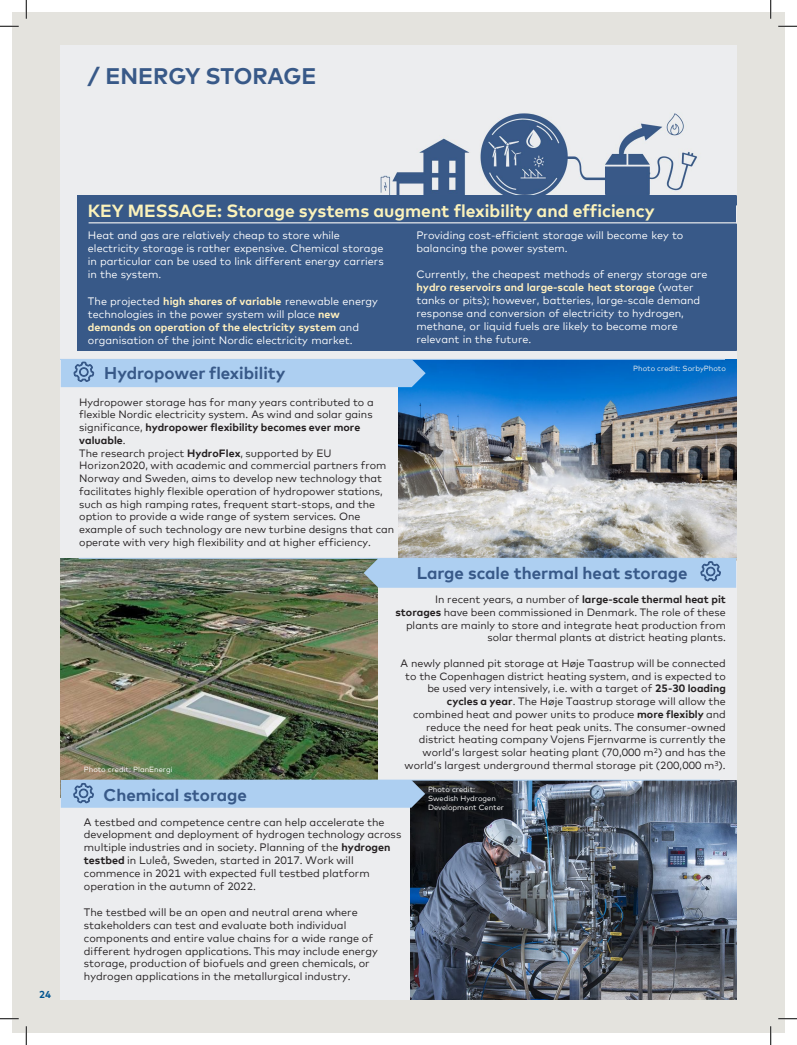
<style>
.page{position:relative;width:797px;height:1045px;background:#fff}
.page>*{position:absolute;margin:0;border:0;box-sizing:border-box;transform-origin:0 0}
.t1{font:700 22.5px "Mark Offc Pro";color:#385988}
.t2{font:700 17.5px "Mark Offc Pro";color:#fbf2ba}
.t3{font:700 17px "Mark Offc Pro";color:#385988}
.t4{font:10.75px/13px "Mark Offc Pro";color:#fff}
.t5{font:10.75px/12.9px "Mark Offc Pro";color:#231f20}
.t6{font:10.62px/12.8px "Mark Offc Pro";color:#231f20;text-align:right}
.Bold___Punkt_22_24{font:700 10px "Mark Offc Pro";color:#00548f}
.t7{font:7.5px/9px "Mark Offc Pro";color:#fff}
.t8{font:7.5px "Mark Offc Pro";color:#ededee}
.s1{font-weight:700;color:#fff0be}
.s2{font-weight:700}
</style>
<div class="page">
<div style="left:12px;top:12px;width:773px;height:1021px;background:#e4e3de"></div>
<div style="left:61px;top:46px;width:675px;height:953px;background:#ecedef"></div>
<img style="left:410px;top:780px;width:326px;height:219px">
<img style="left:398px;top:359px;width:338px;height:191px">
<img style="left:61px;top:559px;width:316px;height:212px">
<div style="left:78px;top:196px;width:658px;height:155px;background:#385988"></div>
<svg style="left:88px;top:223px;width:648px;height:1px"></svg>
<hr style="left:70px;top:780px;width:650px;height:1px;background:#adcff1">
<svg style="left:61px;top:771px;width:364px;height:36px;background:#9bb7c9"></svg>
<hr style="left:89px;top:222px;width:647px;height:1px;background:#ecedee">
<hr style="left:61px;top:359px;width:664px;height:1px;background:#adcff1">
<svg style="left:61px;top:350px;width:364px;height:37px;background:#b3cfec"></svg>
<hr style="left:79px;top:558px;width:657px;height:1px;background:#adcff1">
<svg style="left:363px;top:550px;width:373px;height:38px;background:#a8c3dd"></svg>
<svg style="left:0;top:25px;width:19px;height:2px"></svg>
<svg style="left:778px;top:25px;width:19px;height:2px"></svg>
<svg style="left:0;top:1018px;width:19px;height:1px"></svg>
<svg style="left:778px;top:1018px;width:19px;height:1px"></svg>
<svg style="left:25px;top:0;width:2px;height:19px"></svg>
<svg style="left:25px;top:1026px;width:2px;height:19px"></svg>
<svg style="left:770px;top:0;width:1px;height:19px"></svg>
<svg style="left:770px;top:1026px;width:1px;height:19px"></svg>
<p class="t1" style="left:88px;top:59px;width:230px">/ ENERGY STORAGE</p>
<p class="Bold___Punkt_22_24" style="left:39px;top:986px;width:14px">24</p>
<p class="t2" style="left:88px;top:197px;width:568px">KEY MESSAGE: Storage systems augment flexibility and efficiency</p>
<p class="t4" style="left:88px;top:228px;width:297px">Heat and gas are relatively cheap to store while electricity storage is rather expensive. Chemical storage in particular can be used to link different energy carriers in the system.</p>
<p class="t4" style="left:88px;top:293px;width:291px">The projected <span class="s1">high shares of variable</span> renewable energy technologies in the power system will place <span class="s1">new demands on operation of the electricity system</span> and organisation of the joint Nordic electricity market.</p>
<p class="t4" style="left:416px;top:228px;width:268px">Providing cost-efficient storage will become key to balancing the power system.</p>
<p class="t4" style="left:416px;top:267px;width:293px">Currently, the cheapest methods of energy storage are <span class="s1">hydro reservoirs and large-scale heat storage</span> (water tanks or pits); however, batteries, large-scale demand response and conversion of electricity to hydrogen, methane, or liquid fuels are likely to become more relevant in the future.</p>
<p class="t3" style="left:104px;top:360px;width:183px">Hydropower flexibility</p>
<p class="t6" style="left:79px;top:395px;width:316px;text-align:left">Hydropower storage has for many years contributed to a flexible Nordic electricity system. As wind and solar gains significance, <span class="s2">hydropower flexibility becomes ever more valuable</span>.<br>The research project <span class="s2">HydroFlex</span>, supported by EU Horizon2020, with academic and commercial partners from Norway and Sweden, aims to develop new technology that facilitates highly flexible operation of hydropower stations, such as high ramping rates, frequent start-stops, and the option to provide a wide range of system services. One example of such technology are new turbine designs that can operate with very high flexibility and at higher efficiency.</p>
<p class="t8" style="left:633px;top:363px;width:94px">Photo credit: SorbyPhoto</p>
<p class="t3" style="left:417px;top:560px;width:272px">Large scale thermal heat storage</p>
<p class="t7" style="left:84px;top:764px;width:90px">Photo credit: PlanEnergi</p>
<p class="t3" style="left:104px;top:782px;width:145px">Chemical storage</p>
<p class="t6" style="left:395px;top:592px;width:332px">In recent years, a number of <span class="s2">large-scale thermal heat pit storages</span> have been commissioned in Denmark. The role of these plants are mainly to store and integrate heat production from solar thermal plants at district heating plants.</p>
<p class="t6" style="left:400px;top:656px;width:327px">A newly planned pit storage at Høje Taastrup will be connected to the Copenhagen district heating system, and is expected to be used very intensively, i.e. with a target of <span class="s2">25-30 loading cycles a year</span>. The Høje Taastrup storage will allow the combined heat and power units to produce <span class="s2">more flexibly</span> and reduce the need for heat peak units. The consumer-owned district heating company Vojens Fjernvarme is currently the world’s largest solar heating plant (70,000 m<sup>2</sup>) and has the world’s largest underground thermal storage pit (200,000 m<sup>3</sup>).</p>
<p class="t7" style="left:428px;top:784px;width:78px">Photo credit:<br>Swedish Hydrogen<br>Development Center</p>
<p class="t5" style="left:84px;top:814px;width:319px">A testbed and competence centre can help accelerate the development and deployment of hydrogen technology across multiple industries and in society. Planning of the <span class="s2">hydrogen testbed</span> in Luleå, Sweden, started in 2017. Work will commence in 2021 with expected full testbed platform operation in the autumn of 2022.</p>
<p class="t5" style="left:84px;top:904px;width:295px">The testbed will be an open and neutral arena where stakeholders can test and evaluate both individual components and entire value chains for a wide range of different hydrogen applications. This may include energy storage, production of biofuels and green chemicals, or hydrogen applications in the metallurgical industry.</p>
</div>
